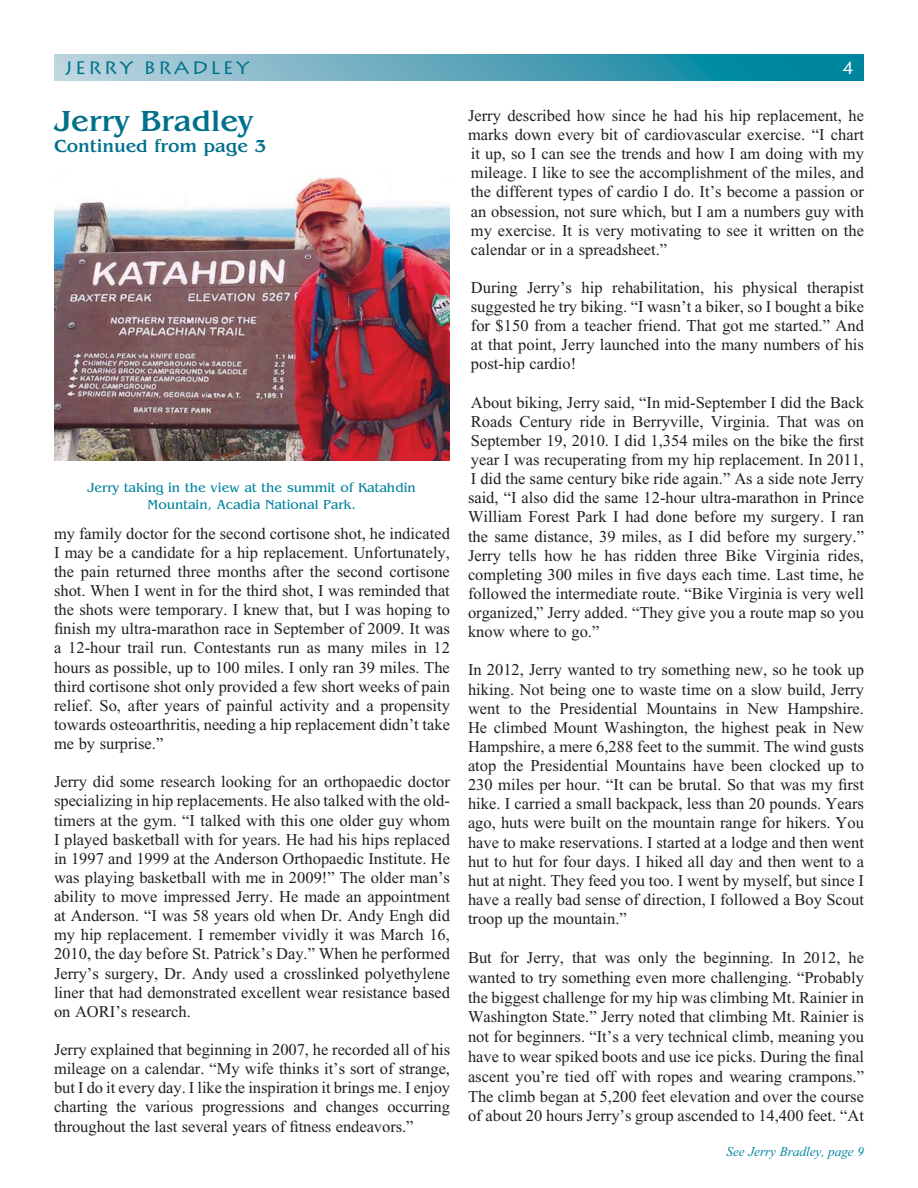
<style>
.page{position:relative;width:918px;height:1188px;background:#fff}
.page>*{position:absolute;margin:0;border:0;box-sizing:border-box;transform-origin:0 0}
.t1{font:500 30px "Benguiat";letter-spacing:-.005em;color:#00718b}
.t2{font:500 18px "Benguiat";letter-spacing:-.005em;color:#00718b}
.t3{font:18px "Lithos";letter-spacing:.1em;color:#00718b;scale:1.1 1}
.t4{font:18px "Lithos";color:#fff}
.t5{font:16.5px/19px "Times New Roman";color:#231f20;text-align:justify}
.t6{font:13.5px/16.2px "Benguiat";color:#00849d;text-align:center}
.t7{font:italic 13.5px "Times New Roman";color:#00849d}
</style>
<div class="page">
<svg style="left:54px;top:54px;width:810px;height:27px;background:#59a7bb"></svg>
<img style="left:54px;top:177px;width:395px;height:284px">
<p class="t3" style="left:65px;top:58px;width:169px">JERRY BRADLEY</p>
<p class="t4" style="left:843px;top:58px;width:12px">4</p>
<h1 class="t1" style="left:54px;top:110px;width:201px">Jerry Bradley</h1>
<p class="t2" style="left:54px;top:140px;width:214px">Continued from page 3</p>
<p class="t6" style="left:87px;top:481px;width:330px">Jerry taking in the view at the summit of Katahdin<br>Mountain, Acadia National Park.</p>
<p class="t5" style="left:54px;top:525px;width:398px">my family doctor for the second cortisone shot, he indicated I may be a candidate for a hip replacement. Unfortunately, the pain returned three months after the second cortisone shot. When I went in for the third shot, I was reminded that the shots were temporary. I knew that, but I was hoping to finish my ultra-marathon race in September of 2009. It was a 12-hour trail run. Contestants run as many miles in 12 hours as possible, up to 100 miles. I only ran 39 miles. The third cortisone shot only provided a few short weeks of pain relief. So, after years of painful activity and a propensity towards osteoarthritis, needing a hip replacement didn’t take me by surprise.”</p>
<p class="t5" style="left:54px;top:774px;width:398px">Jerry did some research looking for an orthopaedic doctor specializing in hip replacements. He also talked with the old&shy;timers at the gym. “I talked with this one older guy whom I played basketball with for years. He had his hips replaced in 1997 and 1999 at the Anderson Orthopaedic Institute. He was playing basketball with me in 2009!” The older man’s ability to move impressed Jerry. He made an appointment at Anderson. “I was 58 years old when Dr. Andy Engh did my hip replacement. I remember vividly it was March 16, 2010, the day before St. Patrick’s Day.” When he performed Jerry’s surgery, Dr. Andy used a crosslinked polyethylene liner that had demonstrated excellent wear resistance based on AORI’s research.</p>
<p class="t5" style="left:54px;top:1042px;width:398px">Jerry explained that beginning in 2007, he recorded all of his mileage on a calendar. “My wife thinks it’s sort of strange, but I do it every day. I like the inspiration it brings me. I enjoy charting the various progressions and changes occurring throughout the last several years of fitness endeavors.”</p>
<p class="t5" style="left:468px;top:107px;width:398px">Jerry described how since he had his hip replacement, he marks down every bit of cardiovascular exercise. “I chart it up, so I can see the trends and how I am doing with my mileage. I like to see the accomplishment of the miles, and the different types of cardio I do. It’s become a passion or an obsession, not sure which, but I am a numbers guy with my exercise. It is very motivating to see it written on the calendar or in a spreadsheet.”</p>
<p class="t5" style="left:471px;top:280px;width:395px">During Jerry’s hip rehabilitation, his physical therapist suggested he try biking. “I wasn’t a biker, so I bought a bike for $150 from a teacher friend. That got me started.” And at that point, Jerry launched into the many numbers of his post-hip cardio!</p>
<p class="t5" style="left:468px;top:394px;width:398px">About biking, Jerry said, “In mid-September I did the Back Roads Century ride in Berryville, Virginia. That was on September 19, 2010. I did 1,354 miles on the bike the first year I was recuperating from my hip replacement. In 2011, I did the same century bike ride again.” As a side note Jerry said, “I also did the same 12-hour ultra-marathon in Prince William Forest Park I had done before my surgery. I ran the same distance, 39 miles, as I did before my surgery.” Jerry tells how he has ridden three Bike Virginia rides, completing 300 miles in five days each time. Last time, he followed the intermediate route. “Bike Virginia is very well organized,” Jerry added. “They give you a route map so you know where to go.”</p>
<p class="t5" style="left:468px;top:662px;width:398px">In 2012, Jerry wanted to try something new, so he took up hiking. Not being one to waste time on a slow build, Jerry went to the Presidential Mountains in New Hampshire.<br>He climbed Mount Washington, the highest peak in New Hampshire, a mere 6,288 feet to the summit. The wind gusts atop the Presidential Mountains have been clocked up to 230 miles per hour. “It can be brutal. So that was my first hike. I carried a small backpack, less than 20 pounds. Years ago, huts were built on the mountain range for hikers. You have to make reservations. I started at a lodge and then went hut to hut for four days. I hiked all day and then went to a hut at night. They feed you too. I went by myself, but since I have a really bad sense of direction, I followed a Boy Scout troop up the mountain.”</p>
<p class="t5" style="left:468px;top:949px;width:398px;line-height:19.8px">But for Jerry, that was only the beginning. In 2012, he wanted to try something even more challenging. “Probably the biggest challenge for my hip was climbing Mt. Rainier in Washington State.” Jerry noted that climbing Mt. Rainier is not for beginners. “It’s a very technical climb, meaning you have to wear spiked boots and use ice picks. During the final ascent you’re tied off with ropes and wearing crampons.” The climb began at 5,200 feet elevation and over the course of about 20 hours Jerry’s group ascended to 14,400 feet. “At</p>
<p class="t7" style="left:727px;top:1146px;width:139px">See Jerry Bradley, page 9</p>
</div>
